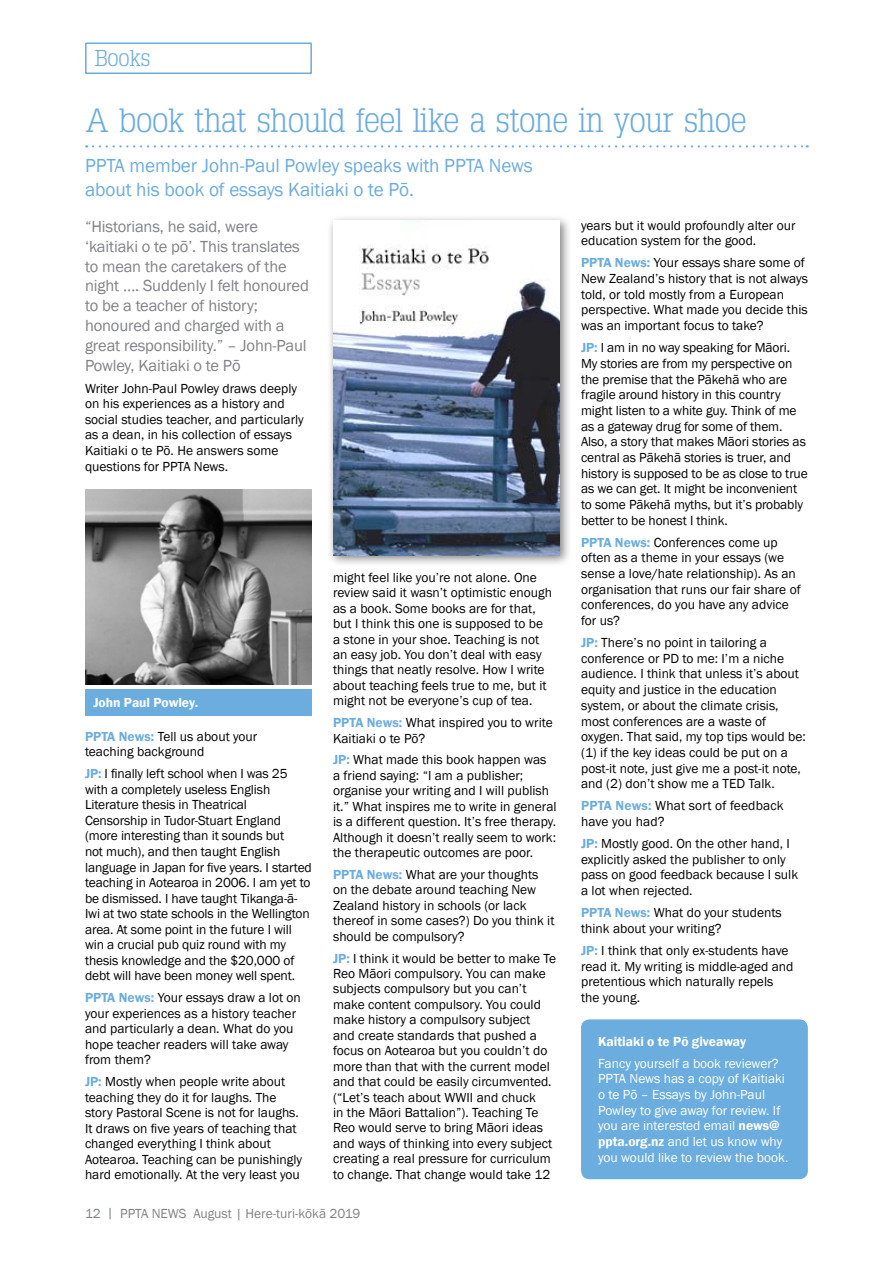
<style>
.page{position:relative;width:893px;height:1263px;background:#fff}
.page>*{position:absolute;margin:0;border:0;box-sizing:border-box;transform-origin:0 0}
.t1{font:300 33px "Typo Slabserif";letter-spacing:-.01em;color:#6caddf}
.t2{font:300 22.5px "Typo Slabserif";color:#6caddf}
.t3{font:19.5px/23.4px "Franklin Gothic";letter-spacing:-.005em;color:#6caddf}
.t4{font:16.5px/19.8px "Franklin Gothic";letter-spacing:-.01em;color:#808285}
.t5{font:13.5px/15.6px "Franklin Gothic";color:#000}
.t6{font:13.5px/15.6px "Franklin Gothic";color:#fff}
.t7{font:13.5px "Franklin Gothic";color:#808285}
.t8{font:600 13.5px "Franklin Gothic";color:#fff}
.s1{font-weight:600;color:#6caddf}
.s2{font-weight:600}
</style>
<div class="page">
<div style="left:85px;top:43px;width:227px;height:31px;border:2px solid #6caddf"></div>
<svg style="left:93px;top:145px;width:715px;height:3px"></svg>
<div style="left:581px;top:1019px;width:227px;height:160px;background:#6caddf;border-radius:9px"></div>
<div style="left:327px;top:214px;width:245px;height:354px;background:#000;opacity:.5"></div>
<img style="left:333px;top:220px;width:227px;height:335px">
<img style="left:85px;top:489px;width:227px;height:196px">
<div style="left:85px;top:689px;width:227px;height:26px;background:#6caddf"></div>
<h2 class="t2" style="left:95px;top:45px;width:57px">Books</h2>
<h1 class="t1" style="left:85px;top:101px;width:663px">A book that should feel like a stone in your shoe</h1>
<h3 class="t3" style="left:85px;top:155px;width:449px">PPTA member John-Paul Powley speaks with PPTA News about his book of essays Kaitiaki o te Pō.</h3>
<p class="t4" style="left:85px;top:217px;width:225px">“Historians, he said, were ‘kaitiaki o te pō’. This translates to mean the caretakers of the night …. Suddenly I felt honoured to be a teacher of history; honoured and charged with a great responsibility.” – John-Paul<br>Powley, Kaitiaki o te Pō</p>
<p class="t5" style="left:85px;top:381px;width:220px">Writer John-Paul Powley draws deeply on his experiences as a history and social studies teacher, and particularly as a dean, in his collection of essays Kaitiaki o te Pō. He answers some questions for PPTA News.</p>
<p class="t5" style="left:581px;top:218px;width:216px">years but it would profoundly alter our education system for the good.</p>
<p class="t5" style="left:581px;top:255px;width:228px"><span class="s1">PPTA News:</span> Your essays share some of New Zealand’s history that is not always told, or told mostly from a European perspective. What made you decide this was an important focus to take?</p>
<p class="t5" style="left:581px;top:340px;width:228px"><span class="s1">JP:</span> I am in no way speaking for Māori.<br>My stories are from my perspective on the premise that the Pākehā who are fragile around history in this country might listen to a white guy. Think of me as a gateway drug for some of them.<br>Also, a story that makes Māori stories as central as Pākehā stories is truer, and history is supposed to be as close to true as we can get. It might be inconvenient to some Pākehā myths, but it’s probably better to be honest I think.</p>
<p class="t5" style="left:581px;top:535px;width:221px"><span class="s1">PPTA News:</span> Conferences come up often as a theme in your essays (we sense a love/hate relationship). As an organisation that runs our fair share of conferences, do you have any advice for us?</p>
<p class="t5" style="left:581px;top:635px;width:226px"><span class="s1">JP:</span> There’s no point in tailoring a conference or PD to me: I’m a niche audience. I think that unless it’s about equity and justice in the education system, or about the climate crisis, most conferences are a waste of oxygen. That said, my top tips would be: (1) if the key ideas could be put on a post-it note, just give me a post-it note, and (2) don’t show me a TED Talk.</p>
<p class="t5" style="left:581px;top:798px;width:204px"><span class="s1">PPTA News:</span> What sort of feedback have you had?</p>
<p class="t5" style="left:581px;top:836px;width:219px"><span class="s1">JP:</span> Mostly good. On the other hand, I explicitly asked the publisher to only pass on good feedback because I sulk a lot when rejected.</p>
<p class="t5" style="left:581px;top:905px;width:202px"><span class="s1">PPTA News:</span> What do your students think about your writing?</p>
<p class="t5" style="left:581px;top:943px;width:214px"><span class="s1">JP:</span> I think that only ex-students have read it. My writing is middle-aged and pretentious which naturally repels the young.</p>
<p class="t8" style="left:598px;top:1033px;width:149px">Kaitiaki o te Pō giveaway</p>
<p class="t6" style="left:598px;top:1056px;width:192px">Fancy yourself a book reviewer?<br>PPTA News has a copy of Kaitiaki o te Pō – Essays by John-Paul<br>Powley to give away for review. If you are interested email <span class="s2">news@ ppta.org.nz</span> and let us know why you would like to review the book.</p>
<p class="t5" style="left:333px;top:570px;width:221px">might feel like you’re not alone. One review said it wasn’t optimistic enough as a book. Some books are for that, but I think this one is supposed to be a stone in your shoe. Teaching is not an easy job. You don’t deal with easy things that neatly resolve. How I write about teaching feels true to me, but it might not be everyone’s cup of tea.</p>
<p class="t5" style="left:333px;top:715px;width:221px"><span class="s1">PPTA News:</span> What inspired you to write<br>Kaitiaki o te Pō?</p>
<p class="t5" style="left:333px;top:752px;width:225px"><span class="s1">JP:</span> What made this book happen was a friend saying: “I am a publisher; organise your writing and I will publish it.” What inspires me to write in general is a different question. It’s free therapy.<br>Although it doesn’t really seem to work: the therapeutic outcomes are poor.</p>
<p class="t5" style="left:333px;top:867px;width:223px"><span class="s1">PPTA News:</span> What are your thoughts on the debate around teaching New<br>Zealand history in schools (or lack thereof in some cases?) Do you think it should be compulsory?</p>
<p class="t5" style="left:333px;top:951px;width:225px"><span class="s1">JP:</span> I think it would be better to make Te Reo Māori compulsory. You can make subjects compulsory but you can’t make content compulsory. You could make history a compulsory subject<br>and create standards that pushed a focus on Aotearoa but you couldn’t do more than that with the current model and that could be easily circumvented. (“Let’s teach about WWII and chuck<br>in the Māori Battalion”). Teaching Te Reo would serve to bring Māori ideas and ways of thinking into every subject creating a real pressure for curriculum to change. That change would take 12</p>
<p class="t8" style="left:93px;top:694px;width:106px">John Paul Powley.</p>
<p class="t5" style="left:85px;top:729px;width:174px"><span class="s1">PPTA News:</span> Tell us about your teaching background</p>
<p class="t5" style="left:85px;top:766px;width:228px"><span class="s1">JP:</span> I finally left school when I was 25 with a completely useless English Literature thesis in Theatrical Censorship in Tudor-Stuart England (more interesting than it sounds but<br>not much), and then taught English language in Japan for five years. I started teaching in Aotearoa in 2006. I am yet to be dismissed. I have taught Tikanga-ā-Iwi at two state schools in the Wellington area. At some point in the future I will win a crucial pub quiz round with my thesis knowledge and the $20,000 of debt will have been money well spent.</p>
<p class="t5" style="left:85px;top:990px;width:217px"><span class="s1">PPTA News:</span> Your essays draw a lot on your experiences as a history teacher and particularly a dean. What do you hope teacher readers will take away from them?</p>
<p class="t5" style="left:85px;top:1074px;width:219px"><span class="s1">JP:</span> Mostly when people write about teaching they do it for laughs. The story Pastoral Scene is not for laughs.<br>It draws on five years of teaching that changed everything I think about Aotearoa. Teaching can be punishingly hard emotionally. At the very least you</p>
<p class="t7" style="left:85px;top:1205px;width:277px">12 | PPTA NEWS August | Here-turi-kōkā 2019</p>
</div>
